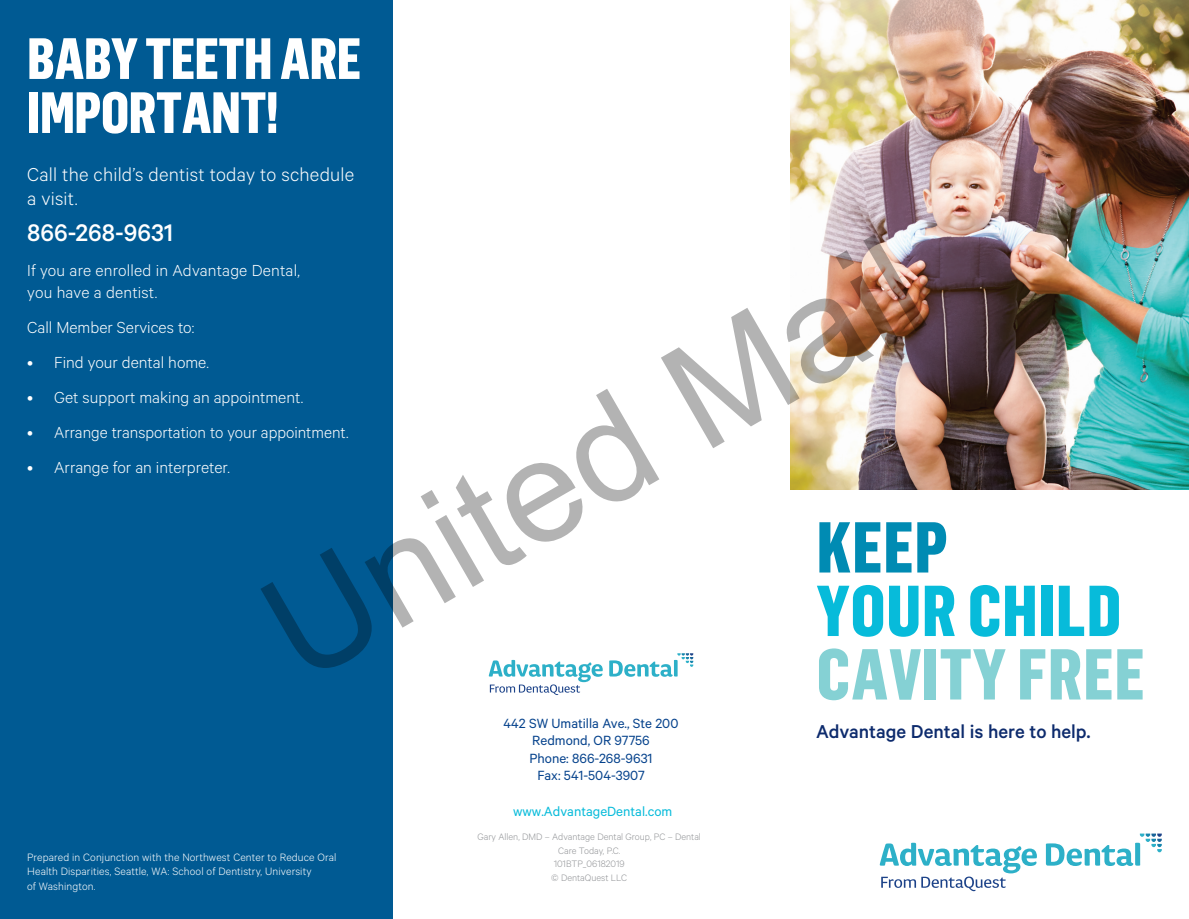
<style>
.page{position:relative;width:1189px;height:919px;background:#fff}
.page>*{position:absolute;margin:0;border:0;box-sizing:border-box;transform-origin:0 0}
.t1{font:146.1px "Arial";color:rgb(0 0 0/.3)}
.t2{font:800 70.5px/63.4px "Flama Condensed";letter-spacing:.015em;color:#85d1d4}
.t3{font:800 57px/54px "Flama Condensed";letter-spacing:-.01em;color:#fff}
.t4{font:500 27px "Calibre";color:#fff}
.t5{font:300 21px/24px "Calibre";letter-spacing:.01em;color:#fff}
.t6{font:500 21px "Calibre";color:#0d2b6d}
.t7{font:300 18px/21.6px "Calibre";color:#fff}
.t8{font:15px/17.2px "Calibre";color:#05428c;text-align:center}
.t9{font:15px "Calibre";color:#07bbda}
.t10{font:300 12px/14.4px "Calibre";letter-spacing:.01em;color:#fff}
.t11{font:300 10.5px "Calibre";color:#939598}
.s1{color:#008bb3}
.s2{color:#07bbda}
</style>
<div class="page">
<svg style="left:1045px;top:833px;width:116px;height:32px"></svg>
<svg style="left:879px;top:842px;width:157px;height:49px"></svg>
<div style="left:0;top:0;width:393px;height:918px;background:#005a93"></div>
<svg style="left:609px;top:653px;width:84px;height:23px"></svg>
<svg style="left:489px;top:659px;width:113px;height:36px"></svg>
<img style="left:790px;top:0;width:398px;height:489px">
<p class="t3" style="left:27px;top:30px;width:335px">BABY TEETH ARE<br>IMPORTANT!</p>
<p class="t5" style="left:27px;top:161px;width:328px">Call the child’s dentist today to schedule a visit.</p>
<p class="t4" style="left:27px;top:217px;width:147px">866-268-9631</p>
<p class="t7" style="left:27px;top:259px;width:274px">If you are enrolled in Advantage Dental, you have a dentist.</p>
<p class="t7" style="left:27px;top:316px;width:169px">Call Member Services to:</p>
<p class="t7" style="left:27px;top:351px;width:183px">• Find your dental home.</p>
<p class="t7" style="left:27px;top:386px;width:277px">• Get support making an appointment.</p>
<p class="t7" style="left:27px;top:421px;width:323px">• Arrange transportation to your appointment.</p>
<p class="t7" style="left:27px;top:456px;width:204px">• Arrange for an interpreter.</p>
<h1 class="t1" style="left:227px;top:553px;width:732px;rotate:-30deg">United Mail</h1>
<p class="t2" style="left:816px;top:513px;width:329px"><span class="s1">KEEP<br></span><span class="s2">YOUR CHILD<br></span>CAVITY FREE</p>
<p class="t6" style="left:816px;top:719px;width:276px">Advantage Dental is here to help.</p>
<p class="t8" style="left:503px;top:714px;width:176px">442 SW Umatilla Ave., Ste 200<br>Redmond, OR 97756<br>Phone: 866-268-9631<br>Fax: 541-504-3907</p>
<p class="t9" style="left:513px;top:802px;width:161px">www.AdvantageDental.com</p>
<p class="t10" style="left:27px;top:849px;width:311px">Prepared in Conjunction with the Northwest Center to Reduce Oral<br>Health Disparities, Seattle, WA: School of Dentistry, University<br>of Washington.</p>
<p class="t11" style="left:477px;top:830px;width:225px">Gary Allen, DMD – Advantage Dental Group, PC – Dental</p>
<p class="t11" style="left:558px;top:844px;width:64px">Care Today, P.C.</p>
<p class="t11" style="left:553px;top:857px;width:72px">101BTP_06182019</p>
<p class="t11" style="left:551px;top:871px;width:77px">© DentaQuest LLC</p>
</div>
